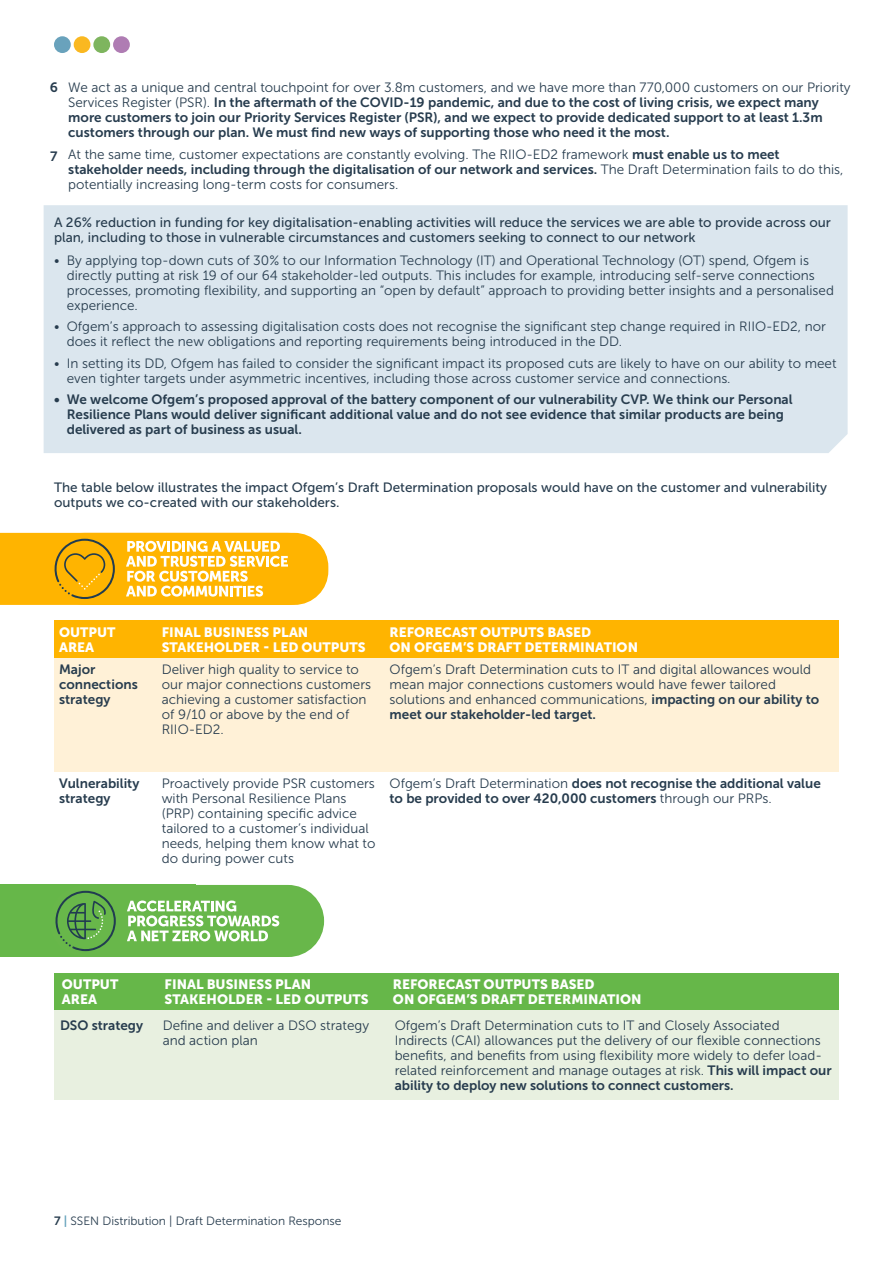
<style>
.page{position:relative;width:893px;height:1263px;background:#fff}
.page>*{position:absolute;margin:0;border:0;box-sizing:border-box;transform-origin:0 0}
.body{font:13.5px/15px "Museo Sans 300";color:#273c4e}
.body-2{font:13.5px/15px "Museo Sans 700";color:#273c4e}
.bolder_body{font:13.5px/15px "Museo Sans 500";color:#273c4e}
.table_header{font:13.5px/15px "Museo Sans 900";color:#fff}
.bolder_body-2{font:13.5px/15px "Museo Sans 700";color:#273c4e}
.numbers_highlight{font:13.5px "Museo Sans 700";color:#273c4e}
.t1{font:12px "Museo Sans 300";color:#273c4e}
.s1{font-family:"Museo Sans 300"}
.s2{font-family:"Museo Sans 700"}
.s3{font-family:"Museo Sans 700";color:#65a2bc}
</style>
<div class="page">
<div style="left:44px;top:205px;width:804px;height:248px;background:#dbe6ee"></div>
<div style="left:54px;top:621px;width:785px;height:37px;background:#ffb400"></div>
<div style="left:54px;top:973px;width:785px;height:37px;background:#66b749"></div>
<div style="left:54px;top:658px;width:785px;height:113px;background:#fff1d7"></div>
<div style="left:54px;top:1010px;width:785px;height:90px;background:#e8f0e0"></div>
<svg style="left:0;top:533px;width:328px;height:72px;background:#fabd2b"></svg>
<div style="left:0;top:885px;width:196px;height:72px;background:#66b749"></div>
<div style="left:50px;top:885px;width:274px;height:72px;background:#68b74a;border-radius:36px"></div>
<svg style="left:127px;top:900px;width:152px;height:41px"></svg>
<svg style="left:55px;top:891px;width:61px;height:60px"></svg>
<div style="left:113px;top:36px;width:17px;height:17px;background:#af7cb3;border-radius:50%"></div>
<div style="left:93px;top:36px;width:17px;height:17px;background:#7eb55e;border-radius:50%"></div>
<div style="left:74px;top:36px;width:16px;height:17px;background:#fab821;border-radius:50%"></div>
<div style="left:54px;top:36px;width:17px;height:17px;background:#69a2bc;border-radius:50%"></div>
<p class="numbers_highlight" style="left:50px;top:79px;width:10px">6</p>
<p class="body-2" style="left:68px;top:79px;width:784px"><span class="s1">We act as a unique and central touchpoint for over 3.8m customers, and we have more than 770,000 customers on our Priority Services Register (PSR).</span> In the aftermath of the COVID-19 pandemic, and due to the cost of living crisis, we expect many more customers to join our Priority Services Register (PSR), and we expect to provide dedicated support to at least 1.3m customers through our plan. We must find new ways of supporting those who need it the most.</p>
<p class="body" style="left:68px;top:147px;width:777px">At the same time, customer expectations are constantly evolving. The RIIO-ED2 framework <span class="s2">must enable us to meet stakeholder needs, including through the digitalisation of our network and services.</span> The Draft Determination fails to do this, potentially increasing long-term costs for consumers.</p>
<p class="bolder_body" style="left:54px;top:215px;width:778px">A 26% reduction in funding for key digitalisation-enabling activities will reduce the services we are able to provide across our plan, including to those in vulnerable circumstances and customers seeking to connect to our network</p>
<p class="body" style="left:67px;top:253px;width:769px;text-indent:-13px">• By applying top-down cuts of 30% to our Information Technology (IT) and Operational Technology (OT) spend, Ofgem is directly putting at risk 19 of our 64 stakeholder-led outputs. This includes for example, introducing self-serve connections processes, promoting flexibility, and supporting an “open by default” approach to providing better insights and a personalised experience.</p>
<p class="body" style="left:67px;top:319px;width:761px;text-indent:-13px">• Ofgem’s approach to assessing digitalisation costs does not recognise the significant step change required in RIIO-ED2, nor does it reflect the new obligations and reporting requirements being introduced in the DD.</p>
<p class="body" style="left:67px;top:356px;width:771px;text-indent:-13px">• In setting its DD, Ofgem has failed to consider the significant impact its proposed cuts are likely to have on our ability to meet even tighter targets under asymmetric incentives, including those across customer service and connections.</p>
<p class="body-2" style="left:67px;top:392px;width:727px;text-indent:-13px">• We welcome Ofgem’s proposed approval of the battery component of our vulnerability CVP. We think our Personal<br>Resilience Plans would deliver significant additional value and do not see evidence that similar products are being delivered as part of business as usual.</p>
<p class="numbers_highlight" style="left:50px;top:149px;width:9px">7</p>
<p class="bolder_body" style="left:54px;top:480px;width:775px">The table below illustrates the impact Ofgem’s Draft Determination proposals would have on the customer and vulnerability outputs we co-created with our stakeholders.</p>
<p class="table_header" style="left:59px;top:625px;width:58px">OUTPUT<br>AREA</p>
<p class="table_header" style="left:162px;top:625px;width:205px">FINAL BUSINESS PLAN<br>STAKEHOLDER - LED OUTPUTS</p>
<p class="table_header" style="left:390px;top:625px;width:250px">REFORECAST OUTPUTS BASED<br>ON OFGEM’S DRAFT DETERMINATION</p>
<p class="bolder_body-2" style="left:59px;top:662px;width:80px">Major connections strategy</p>
<p class="body" style="left:162px;top:662px;width:211px">Deliver high quality to service to our major connections customers achieving a customer satisfaction of 9/10 or above by the end of<br>RIIO-ED2.</p>
<p class="body" style="left:390px;top:662px;width:431px">Ofgem’s Draft Determination cuts to IT and digital allowances would mean major connections customers would have fewer tailored solutions and enhanced communications, <span class="s2">impacting on our ability to meet our stakeholder-led target.</span></p>
<p class="bolder_body-2" style="left:59px;top:775px;width:82px">Vulnerability strategy</p>
<p class="body" style="left:162px;top:775px;width:215px">Proactively provide PSR customers with Personal Resilience Plans (PRP) containing specific advice tailored to a customer’s individual needs, helping them know what to do during power cuts</p>
<p class="body-2" style="left:390px;top:775px;width:433px"><span class="s1">Ofgem’s Draft Determination</span> does not recognise the additional value to be provided to over 420,000 customers <span class="s1">through our PRPs.</span></p>
<p class="table_header" style="left:62px;top:977px;width:58px">OUTPUT<br>AREA</p>
<p class="table_header" style="left:165px;top:977px;width:205px">FINAL BUSINESS PLAN<br>STAKEHOLDER - LED OUTPUTS</p>
<p class="table_header" style="left:393px;top:977px;width:250px">REFORECAST OUTPUTS BASED<br>ON OFGEM’S DRAFT DETERMINATION</p>
<p class="bolder_body-2" style="left:60px;top:1018px;width:85px">DSO strategy</p>
<p class="body" style="left:163px;top:1018px;width:208px">Define and deliver a DSO strategy and action plan</p>
<p class="body" style="left:395px;top:1018px;width:438px">Ofgem’s Draft Determination cuts to IT and Closely Associated Indirects (CAI) allowances put the delivery of our flexible connections benefits, and benefits from using flexibility more widely to defer load&shy;related reinforcement and manage outages at risk. <span class="s2">This will impact our ability to deploy new solutions to connect customers.</span></p>
<p class="t1" style="left:54px;top:1214px;width:289px"><span class="s2">7</span> <span class="s3">|</span> SSEN Distribution | Draft Determination Response</p>
</div>
